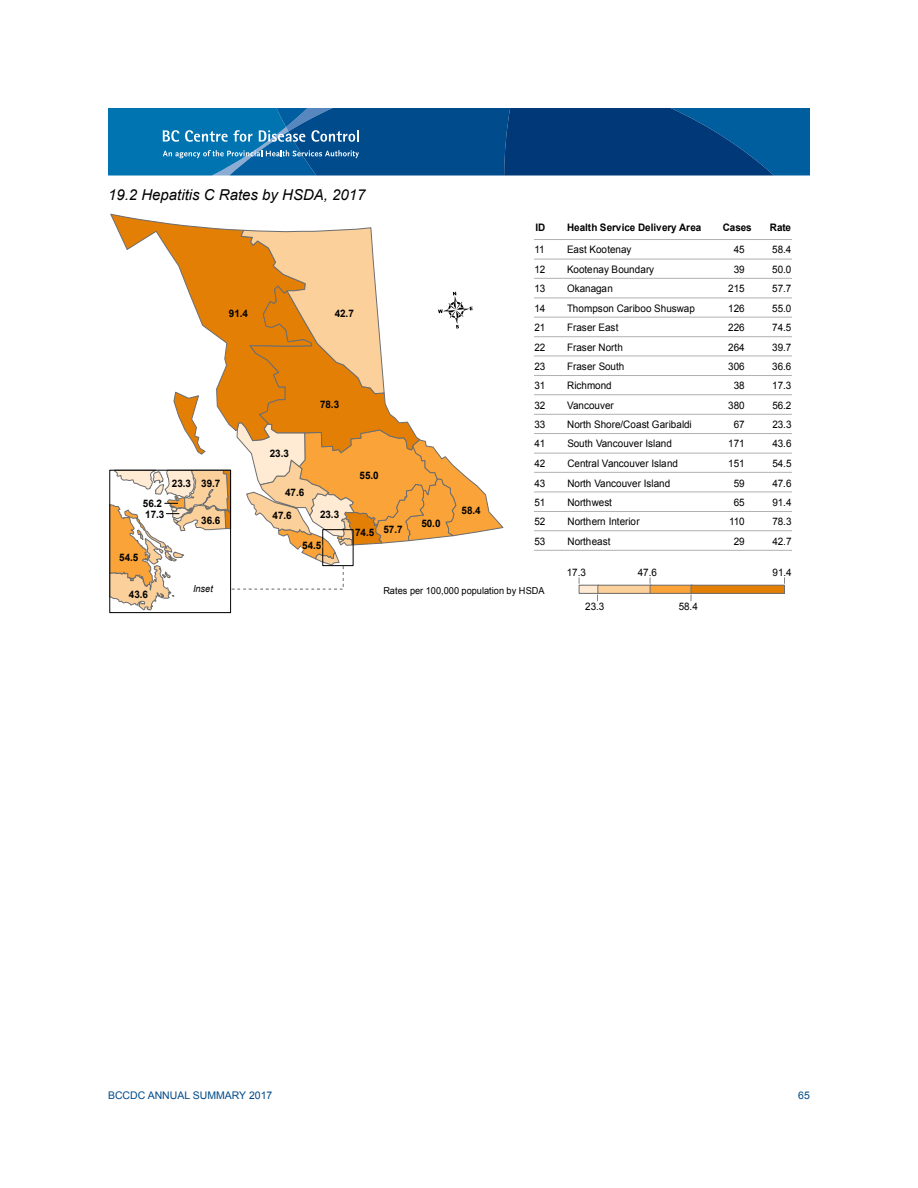
<style>
.page{position:relative;width:918px;height:1188px;background:#fff}
.page>*{position:absolute;margin:0;border:0;box-sizing:border-box;transform-origin:0 0}
.t1{font:italic 15px "Arial";color:#000}
.t2{font:10.5px "Arial";color:#004987}
.t3{font:10.35px/19.4px "Arial";letter-spacing:-.005em;color:#000;text-align:justify;scale:.96 1}
.t4{font:700 10.35px "Arial";letter-spacing:-.005em;color:#000;scale:.96 1}
.t5{font:9.6px "Arial";color:#000;scale:.96 1}
.t6{font:italic 9.6px "Arial";color:#000;scale:.96 1}
</style>
<div class="page">
<svg style="left:108px;top:108px;width:702px;height:68px;background:#095794"></svg>
<svg style="left:110px;top:213px;width:93px;height:14px"></svg>
<hr style="left:534px;top:550px;width:258px;height:1px;background:#b2b2b2">
<hr style="left:534px;top:511px;width:258px;height:1px;background:#b2b2b2">
<hr style="left:534px;top:530px;width:258px;height:1px;background:#b2b2b2">
<hr style="left:534px;top:239px;width:258px;height:1px;background:#b2b2b2">
<hr style="left:534px;top:259px;width:258px;height:1px;background:#b2b2b2">
<hr style="left:534px;top:278px;width:258px;height:1px;background:#b2b2b2">
<hr style="left:534px;top:298px;width:258px;height:1px;background:#b2b2b2">
<hr style="left:534px;top:317px;width:258px;height:1px;background:#b2b2b2">
<hr style="left:534px;top:336px;width:258px;height:1px;background:#b2b2b2">
<hr style="left:534px;top:356px;width:258px;height:1px;background:#b2b2b2">
<hr style="left:534px;top:375px;width:258px;height:1px;background:#b2b2b2">
<hr style="left:534px;top:394px;width:258px;height:1px;background:#b2b2b2">
<hr style="left:534px;top:414px;width:258px;height:1px;background:#b2b2b2">
<hr style="left:534px;top:433px;width:258px;height:1px;background:#b2b2b2">
<hr style="left:534px;top:453px;width:258px;height:1px;background:#b2b2b2">
<hr style="left:534px;top:472px;width:258px;height:1px;background:#b2b2b2">
<hr style="left:534px;top:492px;width:258px;height:1px;background:#b2b2b2">
<div style="left:579px;top:585px;width:20px;height:8px;background:#ffebd4"></div>
<div style="left:579px;top:585px;width:20px;height:9px;border:1px solid #6e6e6e"></div>
<div style="left:598px;top:585px;width:54px;height:8px;background:#fcd09a"></div>
<div style="left:597px;top:585px;width:55px;height:9px;border:1px solid #6e6e6e"></div>
<div style="left:650px;top:585px;width:43px;height:8px;background:#faa339"></div>
<div style="left:650px;top:585px;width:43px;height:9px;border:1px solid #6e6e6e"></div>
<div style="left:691px;top:585px;width:94px;height:8px;background:#e37f05"></div>
<div style="left:691px;top:585px;width:94px;height:9px;border:1px solid #6e6e6e"></div>
<svg style="left:109px;top:227px;width:395px;height:384px"></svg>
<h1 class="t1" style="left:108px;top:185px;width:259px">19.2 Hepatitis C Rates by HSDA, 2017</h1>
<p class="t4" style="left:229px;top:306px;width:21px">91.4</p>
<p class="t4" style="left:335px;top:306px;width:21px">42.7</p>
<p class="t4" style="left:143px;top:496px;width:21px">56.2</p>
<p class="t4" style="left:145px;top:507px;width:21px">17.3</p>
<p class="t4" style="left:172px;top:476px;width:21px">23.3</p>
<p class="t4" style="left:201px;top:476px;width:21px">39.7</p>
<p class="t4" style="left:201px;top:513px;width:21px">36.6</p>
<p class="t4" style="left:119px;top:550px;width:21px">54.5</p>
<p class="t4" style="left:320px;top:397px;width:21px">78.3</p>
<p class="t4" style="left:270px;top:447px;width:21px">23.3</p>
<p class="t4" style="left:285px;top:486px;width:21px">47.6</p>
<p class="t4" style="left:273px;top:509px;width:21px">47.6</p>
<p class="t4" style="left:320px;top:507px;width:21px">23.3</p>
<p class="t4" style="left:302px;top:538px;width:21px">54.5</p>
<p class="t4" style="left:360px;top:469px;width:21px">55.0</p>
<p class="t4" style="left:355px;top:526px;width:21px">74.5</p>
<p class="t4" style="left:383px;top:523px;width:21px">57.7</p>
<p class="t4" style="left:421px;top:516px;width:21px">50.0</p>
<p class="t4" style="left:462px;top:503px;width:21px">58.4</p>
<p class="t4" style="left:535px;top:220px;width:12px">ID</p>
<p class="t3" style="left:534px;top:240px;width:13px">11<br>12<br>13<br>14<br>21<br>22<br>23<br>31<br>32<br>33<br>41<br>42<br>43<br>51<br>52<br>53</p>
<p class="t4" style="left:129px;top:587px;width:21px">43.6</p>
<p class="t6" style="left:193px;top:582px;width:22px">Inset</p>
<p class="t5" style="left:383px;top:584px;width:169px">Rates per 100,000 population by HSDA</p>
<p class="t4" style="left:567px;top:220px;width:141px">Health Service Delivery Area</p>
<p class="t4" style="left:723px;top:220px;width:32px">Cases</p>
<p class="t4" style="left:770px;top:220px;width:24px">Rate</p>
<p class="t3" style="left:567px;top:240px;width:135px;text-align:left">East Kootenay<br>Kootenay Boundary<br>Okanagan<br>Thompson Cariboo Shuswap<br>Fraser East<br>Fraser North<br>Fraser South<br>Richmond<br>Vancouver<br>North Shore/Coast Garibaldi<br>South Vancouver Island<br>Central Vancouver Island<br>North Vancouver Island<br>Northwest<br>Northern Interior<br>Northeast</p>
<p class="t3" style="left:728px;top:240px;width:19px;text-align:center">45<br>39<br>215<br>126<br>226<br>264<br>306<br>38<br>380<br>67<br>171<br>151<br>59<br>65<br>110<br>29</p>
<p class="t3" style="left:772px;top:240px;width:22px">58.4<br>50.0<br>57.7<br>55.0<br>74.5<br>39.7<br>36.6<br>17.3<br>56.2<br>23.3<br>43.6<br>54.5<br>47.6<br>91.4<br>78.3<br>42.7</p>
<p class="t3" style="left:567px;top:563px;width:21px">17.3</p>
<p class="t3" style="left:773px;top:563px;width:21px">91.4</p>
<p class="t3" style="left:638px;top:563px;width:21px">47.6</p>
<p class="t3" style="left:585px;top:597px;width:21px">23.3</p>
<p class="t3" style="left:679px;top:597px;width:21px">58.4</p>
<p class="t2" style="left:108px;top:1089px;width:166px">BCCDC ANNUAL SUMMARY 2017</p>
<p class="t2" style="left:798px;top:1089px;width:13px">65</p>
</div>
